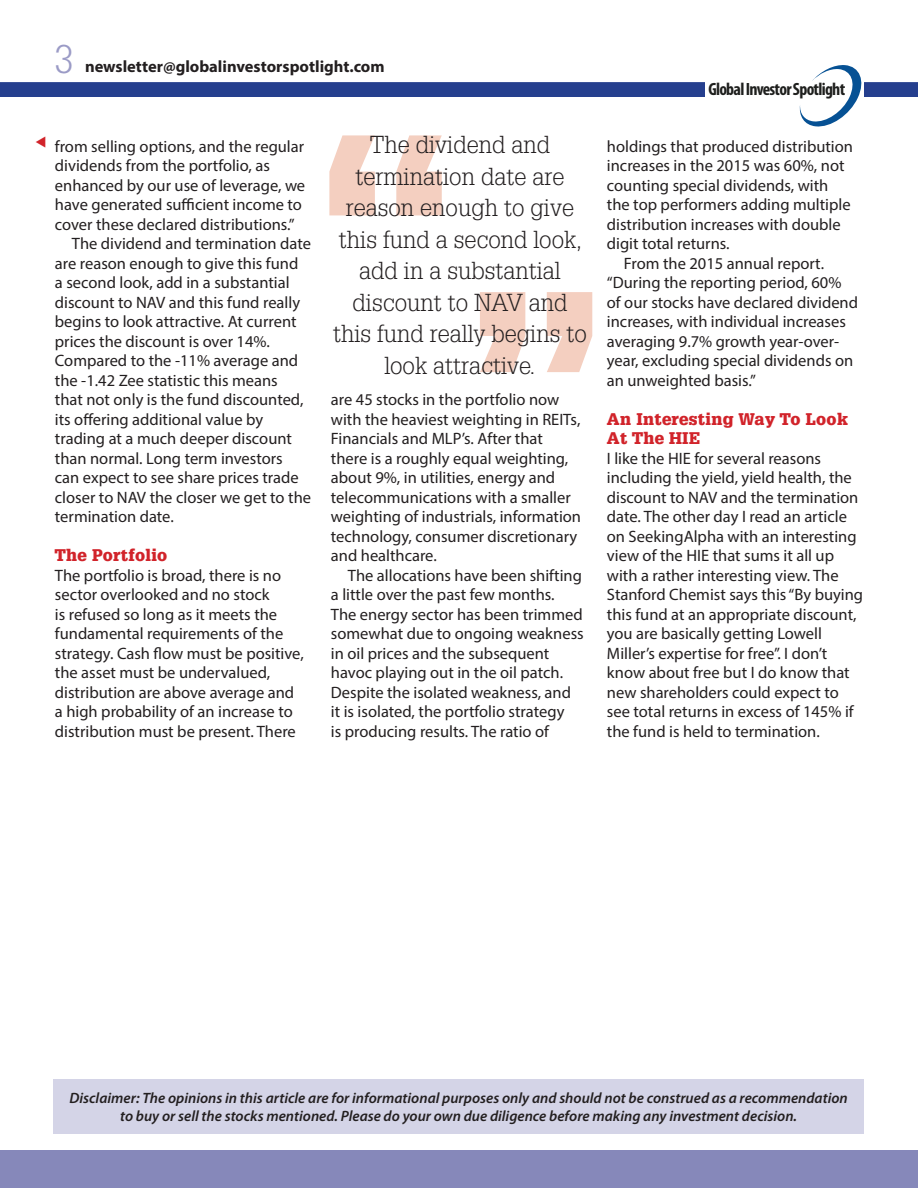
<style>
.page{position:relative;width:918px;height:1188px;background:#fff}
.page>*{position:absolute;margin:0;border:0;box-sizing:border-box;transform-origin:0 0}
.t1{font:900 261.3px "Glypha";color:#f4cfc0}
.t2{font:300 39px "Glypha";color:#9b9bc6}
.GIS_quote{font:300 24px/31.5px "Glypha";color:#231f20;text-align:center}
.t3{font:700 condensed 17.85px "Myriad Pro";letter-spacing:-.04em;color:#1e1f1d}
.gis_body_1{font:16.5px/19.5px "Myriad Pro";color:#231f20}
.GIS_x_head{font:900 16.5px/19.5px "Glypha";letter-spacing:.02em;color:#d1232a}
.t4{font:700 16.5px "Myriad Pro";color:#231f20}
.t5{font:italic 600 15px/18px "Myriad Pro";color:#231f20;text-align:center}
</style>
<div class="page">
<div style="left:0;top:0;width:918px;height:97px;background:#253f8e"></div>
<div style="left:0;top:0;width:918px;height:82px;background:#fff"></div>
<div style="left:706px;top:16px;width:158px;height:122px;background:#fff"></div>
<svg style="left:799px;top:65px;width:62px;height:61px"></svg>
<div style="left:0;top:1150px;width:918px;height:38px;background:#8688ba"></div>
<div style="left:53px;top:1079px;width:811px;height:55px;background:#d4d4e7"></div>
<p class="t2" style="left:54px;top:37px;width:21px">3</p>
<p class="t4" style="left:85px;top:55px;width:301px">newsletter@globalinvestorspotlight.com</p>
<p class="gis_body_1" style="left:55px;top:136px;width:252px">from selling options, and the regular dividends from the portfolio, as enhanced by our use of leverage, we have generated sufficient income to cover these declared distributions.”</p>
<p class="gis_body_1" style="left:55px;top:233px;width:258px;text-indent:17px">The dividend and termination date are reason enough to give this fund<br>a second look, add in a substantial discount to NAV and this fund really begins to look attractive. At current prices the discount is over 14%.<br>Compared to the -11% average and the -1.42 Zee statistic this means<br>that not only is the fund discounted, its offering additional value by trading at a much deeper discount than normal. Long term investors can expect to see share prices trade closer to NAV the closer we get to the termination date.</p>
<p class="GIS_x_head" style="left:55px;top:545px;width:114px">The Portfolio</p>
<p class="gis_body_1" style="left:55px;top:565px;width:250px">The portfolio is broad, there is no sector overlooked and no stock<br>is refused so long as it meets the fundamental requirements of the strategy. Cash flow must be positive, the asset must be undervalued, distribution are above average and a high probability of an increase to distribution must be present. There</p>
<p class="t1" style="left:313px;top:71px;width:147px">“</p>
<p class="GIS_quote" style="left:339px;top:224px;width:245px">this fund a second look,</p>
<p class="GIS_quote" style="left:370px;top:130px;width:182px">The dividend and</p>
<p class="GIS_quote" style="left:356px;top:161px;width:210px">termination date are</p>
<p class="GIS_quote" style="left:346px;top:193px;width:230px">reason enough to give</p>
<p class="GIS_quote" style="left:333px;top:256px;width:255px">add in a substantial discount to NAV and this fund really begins to look attractive.</p>
<p class="t1" style="left:609px;top:437px;width:147px;rotate:-180deg">“</p>
<p class="gis_body_1" style="left:331px;top:389px;width:252px">are 45 stocks in the portfolio now with the heaviest weighting in REITs, Financials and MLP’s. After that there is a roughly equal weighting, about 9%, in utilities, energy and telecommunications with a smaller weighting of industrials, information technology, consumer discretionary and healthcare.</p>
<p class="gis_body_1" style="left:331px;top:565px;width:254px;text-indent:17px">The allocations have been shifting a little over the past few months.<br>The energy sector has been trimmed somewhat due to ongoing weakness in oil prices and the subsequent havoc playing out in the oil patch.<br>Despite the isolated weakness, and it is isolated, the portfolio strategy<br>is producing results. The ratio of</p>
<p class="t3" style="left:708px;top:78px;width:138px">Global Investor Spotlight</p>
<p class="gis_body_1" style="left:607px;top:136px;width:248px">holdings that produced distribution increases in the 2015 was 60%, not counting special dividends, with the top performers adding multiple distribution increases with double digit total returns.</p>
<p class="gis_body_1" style="left:607px;top:253px;width:253px;text-indent:17px">From the 2015 annual report. “During the reporting period, 60% of our stocks have declared dividend increases, with individual increases averaging 9.7% growth year-over&shy;year, excluding special dividends on an unweighted basis.”</p>
<p class="GIS_x_head" style="left:607px;top:409px;width:243px">An Interesting Way To Look<br>At The HIE</p>
<p class="gis_body_1" style="left:607px;top:448px;width:258px">I like the HIE for several reasons including the yield, yield health, the discount to NAV and the termination date. The other day I read an article on SeekingAlpha with an interesting view of the HIE that sums it all up with a rather interesting view. The Stanford Chemist says this “By buying this fund at an appropriate discount, you are basically getting Lowell Miller’s expertise for free”. I don’t know about free but I do know that new shareholders could expect to see total returns in excess of 145% if the fund is held to termination.</p>
<p class="t5" style="left:69px;top:1089px;width:780px">Disclaimer: The opinions in this article are for informational purposes only and should not be construed as a recommendation to buy or sell the stocks mentioned. Please do your own due diligence before making any investment decision.</p>
</div>
